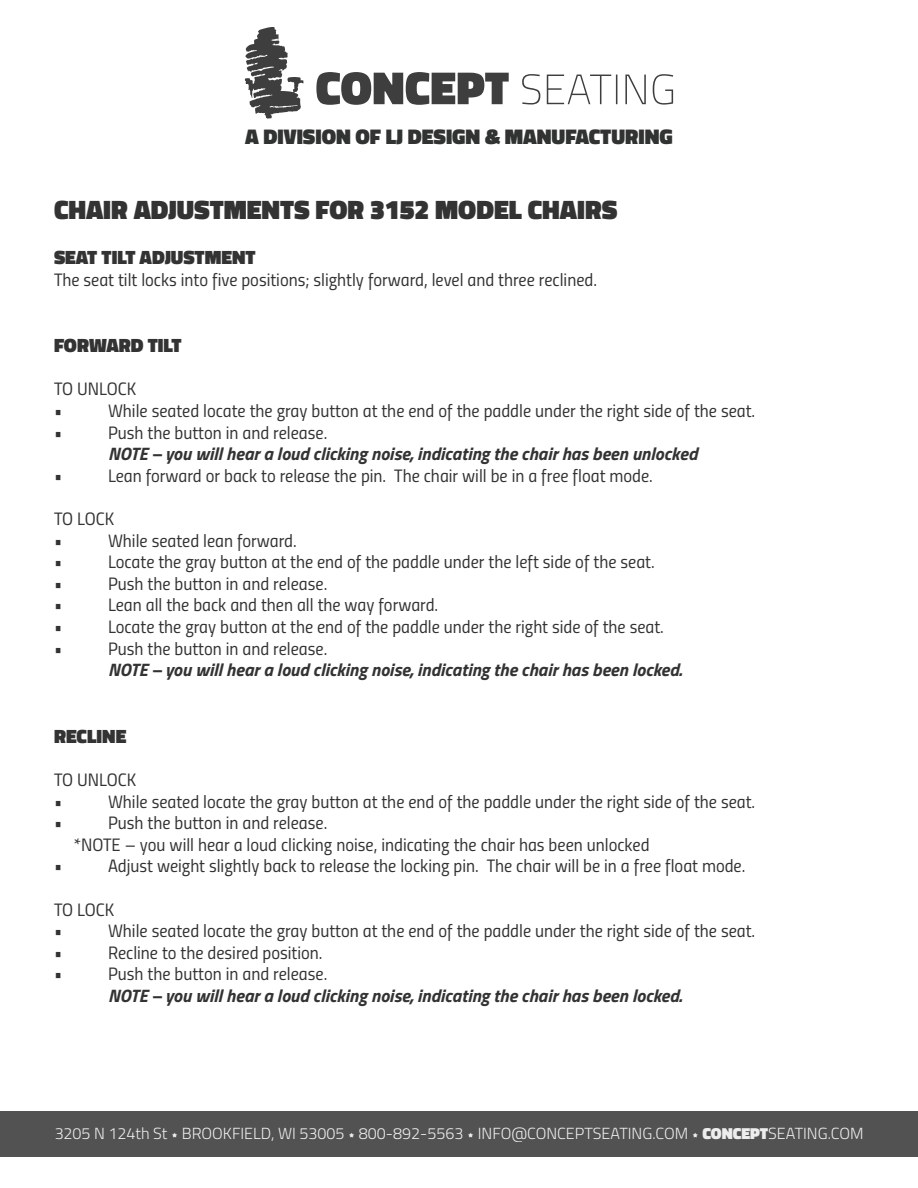
<style>
.page{position:relative;width:918px;height:1188px;background:#fff}
.page>*{position:absolute;margin:0;border:0;box-sizing:border-box;transform-origin:0 0}
.t1{font:900 27px "Titillium";color:#323332}
.t2{font:900 21.45px "Titillium";color:#313232}
.t3{font:900 19.5px "Titillium";color:#323332}
.t4{font:18px/21.6px "Titillium Regular Upright";color:#323332}
.t5{font:italic 700 18px "Titillium";color:#323332}
.t6{font:300 16.2px "Titillium";color:#fff}
.s1{font-family:"Tolyer X Element";font-weight:400}
.s2{font-weight:900}
</style>
<div class="page">
<div style="left:0;top:1112px;width:918px;height:45px;background:#515251"></div>
<svg style="left:245px;top:27px;width:428px;height:92px"></svg>
<p class="t2" style="left:245px;top:120px;width:429px">A DIVISION OF LJ DESIGN &amp; MANUFACTURING</p>
<h1 class="t1" style="left:54px;top:190px;width:565px">CHAIR ADJUSTMENTS FOR 3152 MODEL CHAIRS</h1>
<p class="t3" style="left:54px;top:243px;width:203px">SEAT TILT ADJUSTMENT</p>
<p class="t4" style="left:54px;top:268px;width:545px">The seat tilt locks into five positions; slightly forward, level and three reclined.</p>
<p class="t3" style="left:54px;top:331px;width:129px">FORWARD TILT</p>
<p class="t4" style="left:54px;top:377px;width:84px">TO UNLOCK •</p>
<p class="t4" style="left:108px;top:399px;width:649px">While seated locate the gray button at the end of the paddle under the right side of the seat.</p>
<p class="t4" style="left:54px;top:421px;width:10px">•</p>
<p class="t4" style="left:108px;top:421px;width:221px">Push the button in and release.</p>
<p class="t5" style="left:108px;top:440px;width:591px">NOTE – you will hear a loud clicking noise, indicating the chair has been unlocked</p>
<p class="t4" style="left:54px;top:464px;width:10px">•</p>
<p class="t4" style="left:108px;top:464px;width:546px">Lean forward or back to release the pin. The chair will be in a free float mode.</p>
<p class="t4" style="left:54px;top:507px;width:62px">TO LOCK •</p>
<p class="t4" style="left:108px;top:529px;width:190px">While seated lean forward.</p>
<p class="t4" style="left:54px;top:550px;width:10px">•</p>
<p class="t4" style="left:108px;top:550px;width:548px">Locate the gray button at the end of the paddle under the left side of the seat.</p>
<p class="t4" style="left:54px;top:572px;width:10px">•</p>
<p class="t4" style="left:108px;top:572px;width:221px">Push the button in and release.</p>
<p class="t4" style="left:54px;top:593px;width:10px">•</p>
<p class="t4" style="left:108px;top:593px;width:332px">Lean all the back and then all the way forward.</p>
<p class="t4" style="left:54px;top:615px;width:10px">•</p>
<p class="t4" style="left:108px;top:615px;width:557px">Locate the gray button at the end of the paddle under the right side of the seat.</p>
<p class="t4" style="left:54px;top:637px;width:10px">•</p>
<p class="t4" style="left:108px;top:637px;width:221px">Push the button in and release.</p>
<p class="t5" style="left:108px;top:656px;width:575px">NOTE – you will hear a loud clicking noise, indicating the chair has been locked.</p>
<p class="t3" style="left:54px;top:722px;width:74px">RECLINE</p>
<p class="t4" style="left:54px;top:768px;width:84px">TO UNLOCK •</p>
<p class="t4" style="left:108px;top:790px;width:649px">While seated locate the gray button at the end of the paddle under the right side of the seat.</p>
<p class="t4" style="left:54px;top:811px;width:10px">•</p>
<p class="t4" style="left:74px;top:811px;width:577px;text-indent:34px">Push the button in and release.<br>*NOTE – you will hear a loud clicking noise, indicating the chair has been unlocked</p>
<p class="t4" style="left:54px;top:854px;width:10px">•</p>
<p class="t4" style="left:108px;top:854px;width:639px">Adjust weight slightly back to release the locking pin. The chair will be in a free float mode.</p>
<p class="t4" style="left:54px;top:898px;width:62px">TO LOCK •</p>
<p class="t4" style="left:108px;top:919px;width:649px">While seated locate the gray button at the end of the paddle under the right side of the seat.</p>
<p class="t4" style="left:54px;top:941px;width:10px">•</p>
<p class="t4" style="left:108px;top:941px;width:216px">Recline to the desired position.</p>
<p class="t4" style="left:54px;top:962px;width:10px">•</p>
<p class="t4" style="left:108px;top:962px;width:221px">Push the button in and release.</p>
<p class="t5" style="left:108px;top:982px;width:575px">NOTE – you will hear a loud clicking noise, indicating the chair has been locked.</p>
<p class="t6" style="left:54px;top:1121px;width:811px">3205 N 124th St <span class="s1">)</span> BROOKFIELD, WI 53005 <span class="s1">)</span> 800-892-5563 <span class="s1">)</span> INFO@CONCEPTSEATING.COM <span class="s1">)</span> <span class="s2">CONCEPT</span>SEATING.COM</p>
</div>
